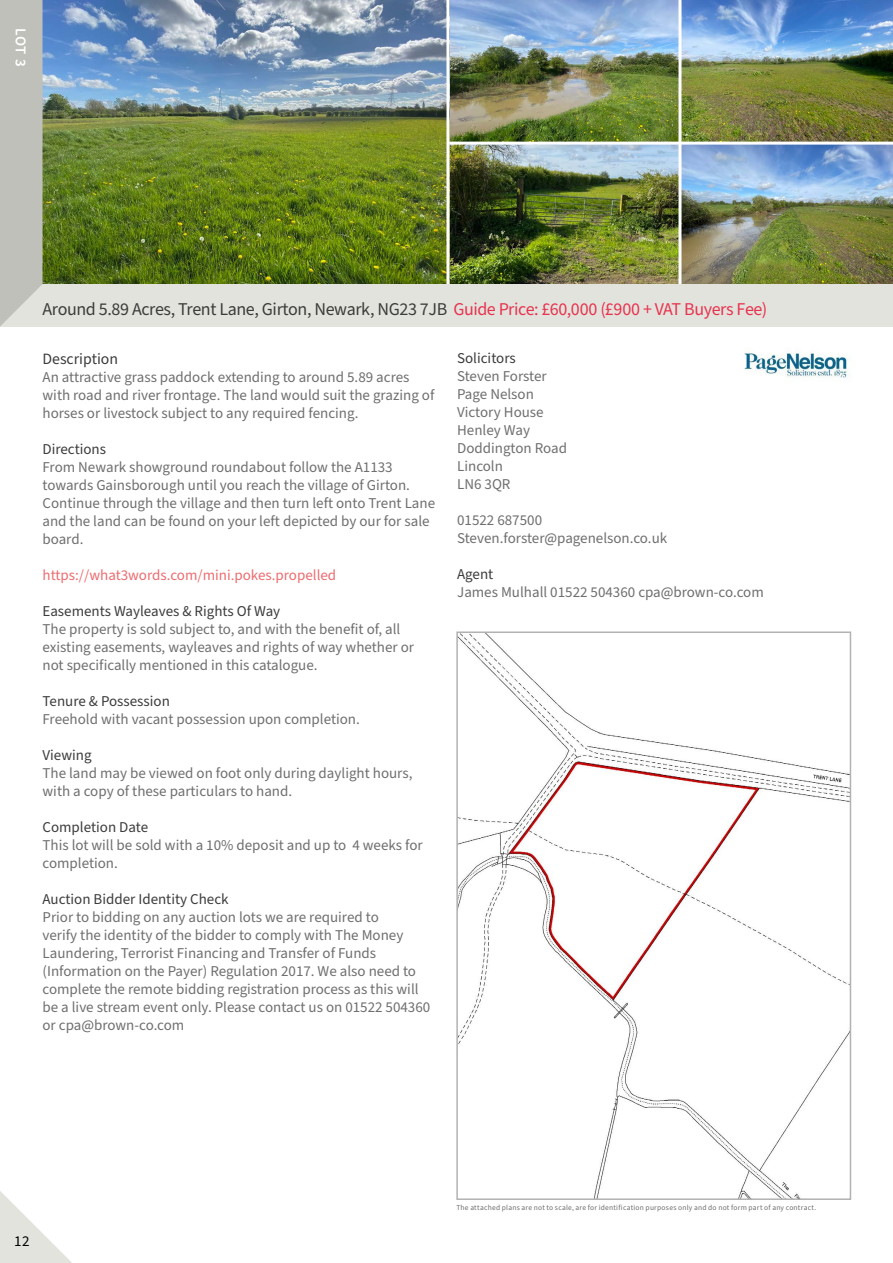
<style>
.page{position:relative;width:893px;height:1263px;background:#fff}
.page>*{position:absolute;margin:0;border:0;box-sizing:border-box;transform-origin:0 0}
.t1{font:18px "Source Sans Pro";letter-spacing:-.02em;color:#3c3c3b}
.t2{font:15.75px "Source Sans Pro";color:#3c3c3b}
.t3{font:15px/18px "Source Sans Pro";color:#706f6f}
.t4{font:15px "Source Sans Pro";color:#3c3c3b}
.t5{font:15px "Source Sans Pro";color:#ed6c70}
.t6{font:600 15px "Source Sans Pro";color:#fff}
.t7{font:15px "Source Sans Pro";color:#000}
.t8{font:7.5px "Source Sans Pro";letter-spacing:.03em;color:#706f6f}
.s1{color:#e7344e}
</style>
<div class="page">
<svg style="left:0;top:1191px;width:72px;height:72px"></svg>
<img style="left:43px;top:0;width:403px;height:284px">
<img style="left:451px;top:0;width:442px;height:284px">
<hr style="left:678px;top:0;width:3px;height:284px;background:#fff">
<hr style="left:449px;top:142px;width:444px;height:3px;background:#fff">
<div style="left:0;top:284px;width:893px;height:43px;background:#e3e3de"></div>
<svg style="left:0;top:0;width:43px;height:326px;background:#c1c1bb"></svg>
<img style="left:459px;top:634px;width:389px;height:563px">
<div style="left:456px;top:631px;width:395px;height:569px;border:2px solid #b3b2b2"></div>
<img style="left:744px;top:353px;width:107px;height:25px">
<p class="t6" style="left:31px;top:28px;width:40px;rotate:90deg">LOT 3</p>
<p class="t1" style="left:43px;top:297px;width:726px">Around 5.89 Acres, Trent Lane, Girton, Newark, NG23 7JB <span class="s1">Guide Price: £60,000 (£900 + VAT Buyers Fee)</span></p>
<p class="t2" style="left:43px;top:348px;width:77px">Description</p>
<p class="t3" style="left:43px;top:368px;width:393px">An attractive grass paddock extending to around 5.89 acres with road and river frontage. The land would suit the grazing of horses or livestock subject to any required fencing.</p>
<p class="t4" style="left:43px;top:439px;width:65px">Directions</p>
<p class="t3" style="left:43px;top:458px;width:394px">From Newark showground roundabout follow the A1133 towards Gainsborough until you reach the village of Girton.<br>Continue through the village and then turn left onto Trent Lane and the land can be found on your left depicted by our for sale board.</p>
<p class="t5" style="left:43px;top:565px;width:295px">https://what3words.com/mini.pokes.propelled</p>
<p class="t4" style="left:43px;top:601px;width:239px">Easements Wayleaves &amp; Rights Of Way</p>
<p class="t3" style="left:43px;top:620px;width:373px">The property is sold subject to, and with the benefit of, all existing easements, wayleaves and rights of way whether or not specifically mentioned in this catalogue.</p>
<p class="t4" style="left:43px;top:691px;width:129px">Tenure &amp; Possession</p>
<p class="t3" style="left:43px;top:710px;width:319px">Freehold with vacant possession upon completion.</p>
<p class="t4" style="left:43px;top:745px;width:51px">Viewing</p>
<p class="t3" style="left:43px;top:764px;width:371px">The land may be viewed on foot only during daylight hours, with a copy of these particulars to hand.</p>
<p class="t4" style="left:43px;top:817px;width:107px">Completion Date</p>
<p class="t3" style="left:43px;top:836px;width:382px">This lot will be sold with a 10% deposit and up to 4 weeks for completion.</p>
<p class="t4" style="left:43px;top:889px;width:188px">Auction Bidder Identity Check</p>
<p class="t3" style="left:43px;top:908px;width:389px">Prior to bidding on any auction lots we are required to<br>verify the identity of the bidder to comply with The Money Laundering, Terrorist Financing and Transfer of Funds (Information on the Payer) Regulation 2017. We also need to complete the remote bidding registration process as this will be a live stream event only. Please contact us on 01522 504360 or cpa@brown-co.com</p>
<p class="t4" style="left:457px;top:348px;width:60px">Solicitors</p>
<p class="t3" style="left:457px;top:368px;width:111px">Steven Forster<br>Page Nelson<br>Victory House<br>Henley Way<br>Doddington Road<br>Lincoln<br>LN6 3QR</p>
<p class="t3" style="left:457px;top:512px;width:212px">01522 687500<br>Steven.forster@pagenelson.co.uk</p>
<p class="t4" style="left:457px;top:564px;width:38px">Agent</p>
<p class="t3" style="left:457px;top:584px;width:308px">James Mulhall 01522 504360 cpa@brown-co.com</p>
<p class="t7" style="left:14px;top:1231px;width:17px">12</p>
<p class="t8" style="left:456px;top:1202px;width:361px">The attached plans are not to scale, are for identification purposes only and do not form part of any contract.</p>
</div>
